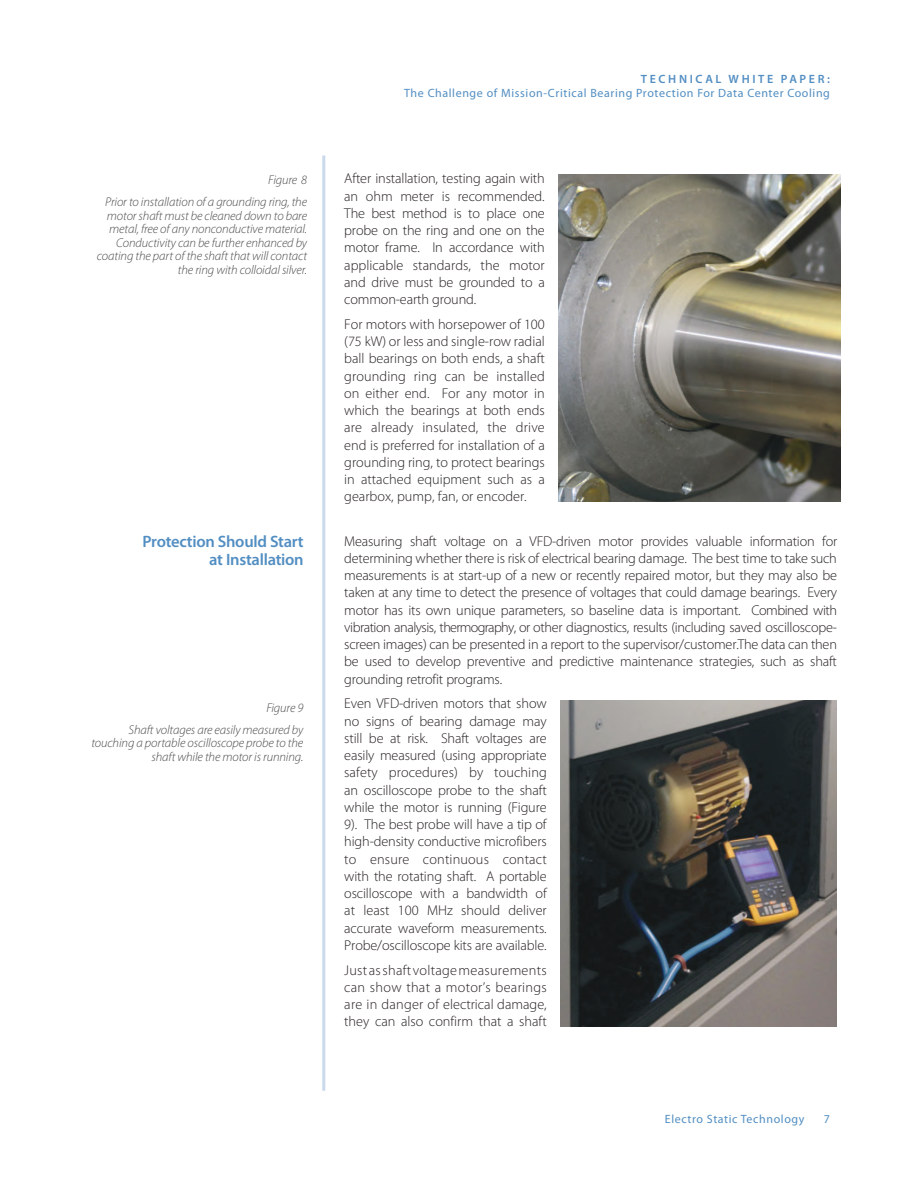
<style>
.page{position:relative;width:918px;height:1188px;background:#fff}
.page>*{position:absolute;margin:0;border:0;box-sizing:border-box;transform-origin:0 0}
.t1{font:600 16.5px/18px "Myriad Pro";letter-spacing:-.015em;color:#528ec2;text-align:right}
.t2{font:300 14.25px/17.2px "Myriad Pro";letter-spacing:-.01em;color:#241f1f;text-align:justify}
.t3{font:italic 300 12.75px/13.5px "Myriad Pro";letter-spacing:-.01em;color:#4e4b4c;text-align:right}
.t4{font:12px "Myriad Pro";letter-spacing:.05em;color:#528ec2}
.t5{font:600 12px "Myriad Pro";letter-spacing:.22em;color:#528ec2}
</style>
<div class="page">
<hr style="left:322px;top:156px;width:3px;height:935px;background:#cbd9ec">
<img style="left:560px;top:701px;width:277px;height:326px">
<img style="left:558px;top:174px;width:283px;height:328px">
<p class="t3" style="left:105px;top:168px;width:203px;line-height:22.2px">Figure 8<br>Prior to installation of a grounding ring, the</p>
<p class="t3" style="left:97px;top:208px;width:212px">motor shaft must be cleaned down to bare metal, free of any nonconductive material.<br>Conductivity can be further enhanced by coating the part of the shaft that will contact the ring with colloidal silver.</p>
<p class="t1" style="left:142px;top:532px;width:163px">Protection Should Start at Installation</p>
<p class="t3" style="left:129px;top:696px;width:176px;line-height:22.2px">Figure 9<br>Shaft voltages are easily measured by</p>
<p class="t3" style="left:91px;top:736px;width:213px">touching a portable oscilloscope probe to the shaft while the motor is running.</p>
<p class="t5" style="left:641px;top:72px;width:191px">TECHNICAL WHITE PAPER:</p>
<p class="t4" style="left:404px;top:85px;width:427px">The Challenge of Mission-Critical Bearing Protection For Data Center Cooling</p>
<p class="t2" style="left:344px;top:170px;width:202px">After installation, testing again with an ohm meter is recommended.<br>The best method is to place one probe on the ring and one on the motor frame. In accordance with applicable standards, the motor and drive must be grounded to a common-earth ground.</p>
<p class="t2" style="left:344px;top:315px;width:202px">For motors with horsepower of 100 (75 kW) or less and single-row radial ball bearings on both ends, a shaft grounding ring can be installed on either end. For any motor in which the bearings at both ends are already insulated, the drive end is preferred for installation of a grounding ring, to protect bearings in attached equipment such as a gearbox, pump, fan, or encoder.</p>
<p class="t2" style="left:344px;top:532px;width:495px">Measuring shaft voltage on a VFD-driven motor provides valuable information for determining whether there is risk of electrical bearing damage. The best time to take such measurements is at start-up of a new or recently repaired motor, but they may also be taken at any time to detect the presence of voltages that could damage bearings. Every motor has its own unique parameters, so baseline data is important. Combined with vibration analysis, thermography, or other diagnostics, results (including saved oscilloscope&shy;screen images) can be presented in a report to the supervisor/customer. The data can then be used to develop preventive and predictive maintenance strategies, such as shaft grounding retrofit programs.</p>
<p class="t2" style="left:344px;top:695px;width:204px">Even VFD-driven motors that show no signs of bearing damage may still be at risk. Shaft voltages are easily measured (using appropriate safety procedures) by touching an oscilloscope probe to the shaft while the motor is running (Figure 9). The best probe will have a tip of high-density conductive microfibers to ensure continuous contact with the rotating shaft. A portable oscilloscope with a bandwidth of at least 100 MHz should deliver accurate waveform measurements.<br>Probe/oscilloscope kits are available.</p>
<p class="t2" style="left:344px;top:961px;width:204px">Just as shaft voltage measurements can show that a motor’s bearings are in danger of electrical damage, they can also confirm that a shaft</p>
<p class="t4" style="left:665px;top:1112px;width:141px">Electro Static Technology</p>
<p class="t4" style="left:824px;top:1112px;width:8px">7</p>
</div>
